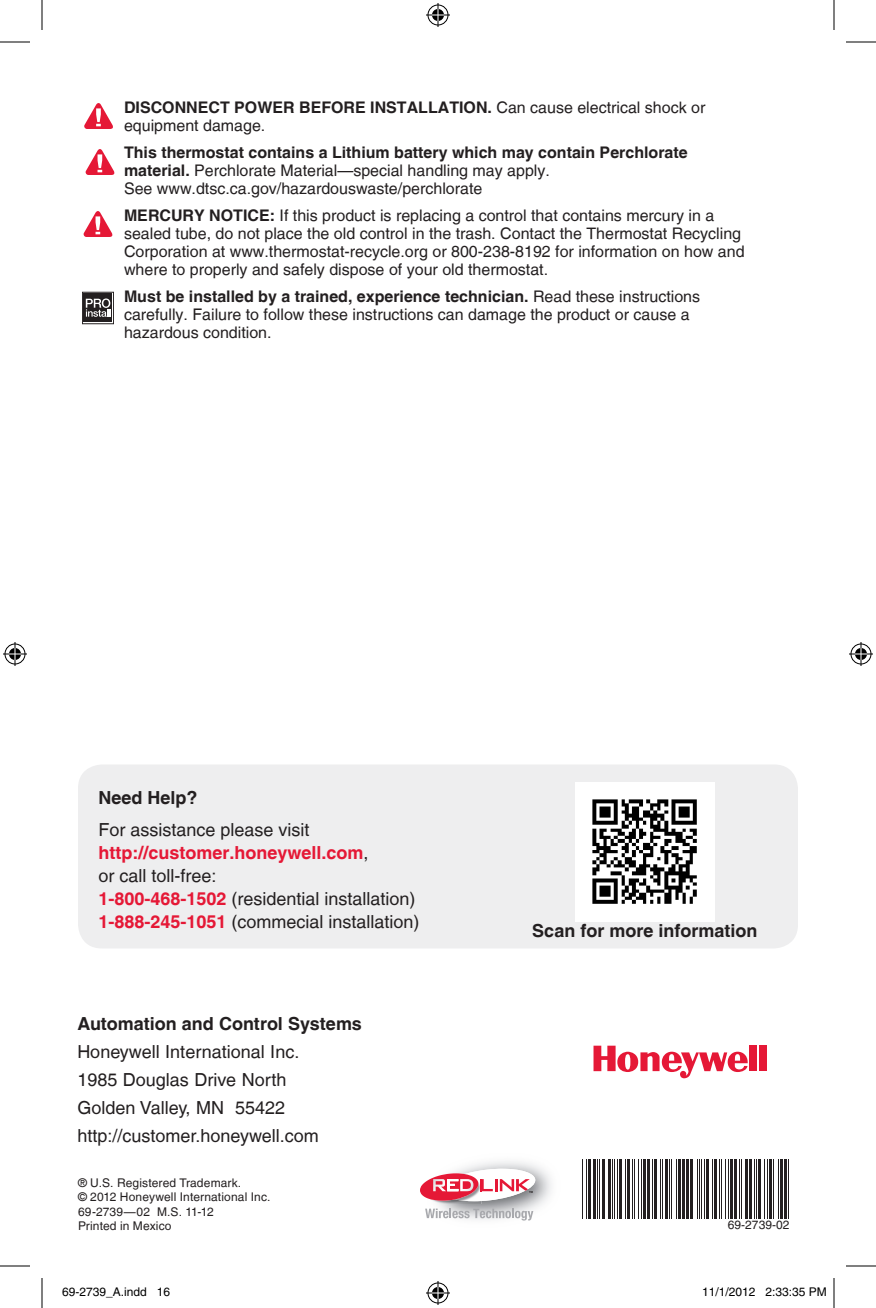
<style>
.page{position:relative;width:876px;height:1308px;background:#fff}
.page>*{position:absolute;margin:0;border:0;box-sizing:border-box;transform-origin:0 0}
.t1{font:18px/23px "Helvetica LT";color:#231f20}
.t2{font:700 18px "Helvetica LT";color:#231f20}
.t3{font:16px/18px "Helvetica LT";color:#231f20}
.t4{font:12px/14.4px "Helvetica LT";letter-spacing:.01em;color:#231f20}
.t5{font:12px "Helvetica";color:#000}
.t6{font:700 2.8px "Helvetica LT";color:#231f20}
.s1{font-weight:700}
.s2{font-weight:700;color:#e51836}
</style>
<div class="page">
<img style="left:425px;top:1161px;width:126px;height:51px">
<svg style="left:425px;top:1209px;width:108px;height:12px"></svg>
<img style="left:427px;top:1203px;width:55px;height:1px">
<svg style="left:420px;top:1167px;width:116px;height:36px"></svg>
<div style="left:749px;top:1046px;width:8px;height:25px;background:#e51836"></div>
<div style="left:759px;top:1046px;width:7px;height:25px;background:#e51836"></div>
<svg style="left:594px;top:1046px;width:154px;height:32px"></svg>
<hr style="left:582px;top:1160px;width:1px;height:59px;background:#231f20">
<hr style="left:586px;top:1160px;width:1px;height:59px;background:#231f20">
<hr style="left:589px;top:1160px;width:2px;height:59px;background:#231f20">
<hr style="left:593px;top:1160px;width:3px;height:59px;background:#231f20">
<hr style="left:597px;top:1160px;width:1px;height:59px;background:#231f20">
<hr style="left:599px;top:1160px;width:1px;height:59px;background:#231f20">
<hr style="left:602px;top:1160px;width:3px;height:59px;background:#231f20">
<hr style="left:608px;top:1160px;width:3px;height:59px;background:#231f20">
<hr style="left:612px;top:1160px;width:1px;height:59px;background:#231f20">
<hr style="left:614px;top:1160px;width:1px;height:59px;background:#231f20">
<hr style="left:617px;top:1160px;width:1px;height:59px;background:#231f20">
<hr style="left:619px;top:1160px;width:3px;height:59px;background:#231f20">
<hr style="left:625px;top:1160px;width:1px;height:59px;background:#231f20">
<hr style="left:628px;top:1160px;width:2px;height:59px;background:#231f20">
<hr style="left:632px;top:1160px;width:1px;height:59px;background:#231f20">
<hr style="left:634px;top:1160px;width:1px;height:59px;background:#231f20">
<hr style="left:638px;top:1160px;width:1px;height:59px;background:#231f20">
<hr style="left:641px;top:1160px;width:1px;height:59px;background:#231f20">
<hr style="left:643px;top:1160px;width:3px;height:59px;background:#231f20">
<hr style="left:647px;top:1160px;width:3px;height:59px;background:#231f20">
<hr style="left:652px;top:1160px;width:1px;height:59px;background:#231f20">
<hr style="left:654px;top:1160px;width:3px;height:59px;background:#231f20">
<hr style="left:660px;top:1160px;width:1px;height:59px;background:#231f20">
<hr style="left:662px;top:1160px;width:1px;height:59px;background:#231f20">
<hr style="left:665px;top:1160px;width:3px;height:59px;background:#231f20">
<hr style="left:669px;top:1160px;width:1px;height:59px;background:#231f20">
<hr style="left:671px;top:1160px;width:1px;height:59px;background:#231f20">
<hr style="left:676px;top:1160px;width:1px;height:59px;background:#231f20">
<hr style="left:678px;top:1160px;width:3px;height:59px;background:#231f20">
<hr style="left:682px;top:1160px;width:3px;height:59px;background:#231f20">
<hr style="left:686px;top:1160px;width:3px;height:59px;background:#231f20">
<hr style="left:691px;top:1160px;width:2px;height:59px;background:#231f20">
<hr style="left:697px;top:1160px;width:1px;height:59px;background:#231f20">
<hr style="left:699px;top:1160px;width:1px;height:59px;background:#231f20">
<hr style="left:701px;top:1160px;width:1px;height:59px;background:#231f20">
<hr style="left:704px;top:1160px;width:1px;height:59px;background:#231f20">
<hr style="left:706px;top:1160px;width:3px;height:59px;background:#231f20">
<hr style="left:712px;top:1160px;width:1px;height:59px;background:#231f20">
<hr style="left:715px;top:1160px;width:2px;height:59px;background:#231f20">
<hr style="left:719px;top:1160px;width:1px;height:59px;background:#231f20">
<hr style="left:721px;top:1160px;width:1px;height:59px;background:#231f20">
<hr style="left:725px;top:1160px;width:1px;height:59px;background:#231f20">
<hr style="left:728px;top:1160px;width:1px;height:59px;background:#231f20">
<hr style="left:730px;top:1160px;width:3px;height:59px;background:#231f20">
<hr style="left:734px;top:1160px;width:3px;height:59px;background:#231f20">
<hr style="left:739px;top:1160px;width:1px;height:59px;background:#231f20">
<hr style="left:741px;top:1160px;width:1px;height:59px;background:#231f20">
<hr style="left:745px;top:1160px;width:3px;height:59px;background:#231f20">
<hr style="left:749px;top:1160px;width:3px;height:59px;background:#231f20">
<hr style="left:754px;top:1160px;width:1px;height:59px;background:#231f20">
<hr style="left:756px;top:1160px;width:1px;height:59px;background:#231f20">
<hr style="left:758px;top:1160px;width:3px;height:59px;background:#231f20">
<hr style="left:764px;top:1160px;width:1px;height:59px;background:#231f20">
<hr style="left:767px;top:1160px;width:1px;height:59px;background:#231f20">
<hr style="left:769px;top:1160px;width:3px;height:59px;background:#231f20">
<hr style="left:773px;top:1160px;width:1px;height:59px;background:#231f20">
<hr style="left:778px;top:1160px;width:1px;height:59px;background:#231f20">
<hr style="left:780px;top:1160px;width:3px;height:59px;background:#231f20">
<hr style="left:784px;top:1160px;width:3px;height:59px;background:#231f20">
<hr style="left:788px;top:1160px;width:1px;height:59px;background:#231f20">
<svg style="left:84px;top:103px;width:29px;height:26px"></svg>
<svg style="left:86px;top:149px;width:28px;height:26px"></svg>
<svg style="left:84px;top:211px;width:28px;height:26px"></svg>
<div style="left:78px;top:764px;width:720px;height:184px;background:#eeeeef;border-radius:24px"></div>
<img style="left:575px;top:782px;width:139px;height:139px">
<svg style="left:84px;top:294px;width:28px;height:28px"></svg>
<div style="left:82px;top:292px;width:32px;height:32px;border:1px solid #231f20"></div>
<svg style="left:86px;top:299px;width:24px;height:18px"></svg>
<hr style="left:0;top:42px;width:30px;height:1px;background:#000">
<hr style="left:846px;top:42px;width:30px;height:1px;background:#000">
<hr style="left:0;top:1266px;width:30px;height:1px;background:#000">
<hr style="left:846px;top:1266px;width:30px;height:1px;background:#000">
<hr style="left:42px;top:0;width:1px;height:30px;background:#000">
<hr style="left:42px;top:1278px;width:1px;height:30px;background:#000">
<hr style="left:834px;top:0;width:1px;height:30px;background:#000">
<hr style="left:834px;top:1278px;width:1px;height:30px;background:#000">
<svg style="left:426px;top:3px;width:24px;height:24px"></svg>
<svg style="left:426px;top:1281px;width:24px;height:24px"></svg>
<svg style="left:3px;top:642px;width:24px;height:24px"></svg>
<svg style="left:849px;top:642px;width:24px;height:24px"></svg>
<p class="t3" style="left:124px;top:99px;width:583px"><span class="s1">DISCONNECT POWER BEFORE INSTALLATION.</span> Can cause electrical shock or equipment damage.</p>
<p class="t3" style="left:124px;top:144px;width:565px"><span class="s1">This thermostat contains a Lithium battery which may contain Perchlorate material.</span> Perchlorate Material—special handling may apply.<br>See www.dtsc.ca.gov/hazardouswaste/perchlorate</p>
<p class="t3" style="left:124px;top:207px;width:622px"><span class="s1">MERCURY NOTICE:</span> If this product is replacing a control that contains mercury in a sealed tube, do not place the old control in the trash. Contact the Thermostat Recycling Corporation at www.thermostat-recycle.org or 800-238-8192 for information on how and where to properly and safely dispose of your old thermostat.</p>
<p class="t3" style="left:124px;top:288px;width:578px"><span class="s1">Must be installed by a trained, experience technician.</span> Read these instructions carefully. Failure to follow these instructions can damage the product or cause a hazardous condition.</p>
<p class="t2" style="left:98px;top:787px;width:101px">Need Help?</p>
<p class="t1" style="left:98px;top:818px;width:323px">For assistance please visit <span class="s2">http://customer.honeywell.com</span>,<br>or call toll-free:<br><span class="s2">1-800-468-1502</span> (residential installation)<br><span class="s2">1-888-245-1051</span> (commecial installation)</p>
<p class="t2" style="left:77px;top:1013px;width:286px">Automation and Control Systems</p>
<p class="t1" style="left:77px;top:1038px;width:243px;line-height:28px">Honeywell International Inc.<br>1985 Douglas Drive North<br>Golden Valley, MN 55422 http://customer.honeywell.com</p>
<p class="t4" style="left:78px;top:1175px;width:194px">® U.S. Registered Trademark.<br>© 2012 Honeywell International Inc.<br>69-2739—02 M.S. 11-12<br>Printed in Mexico</p>
<p class="t2" style="left:532px;top:920px;width:227px">Scan for more information</p>
<p class="t6" style="left:529px;top:1190px;width:6px">TM</p>
<p class="t4" style="left:728px;top:1217px;width:63px">69-2739-02</p>
<p class="t5" style="left:62px;top:1285px;width:110px">69-2739_A.indd 16</p>
<p class="t5" style="left:702px;top:1285px;width:126px">11/1/2012 2:33:35 PM</p>
</div>
